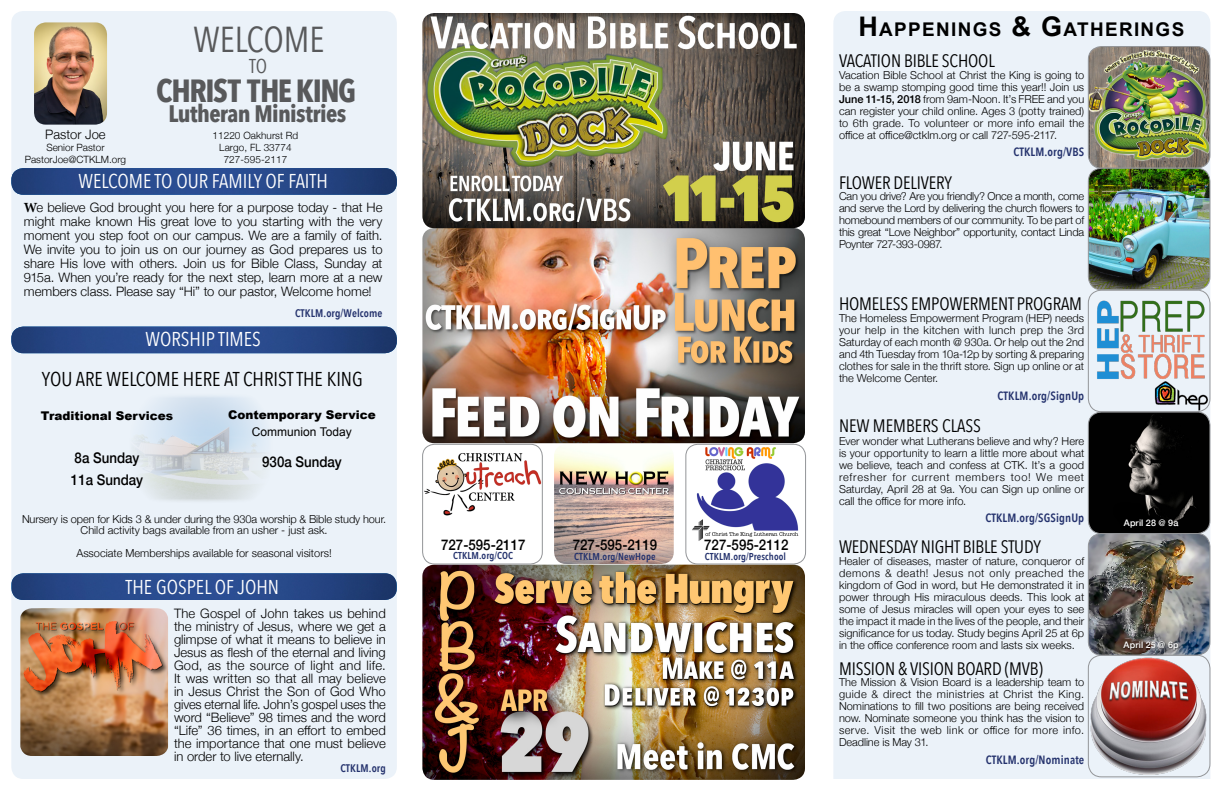
<style>
.page{position:relative;width:1224px;height:792px;background:#fff}
.page>*{position:absolute;margin:0;border:0;box-sizing:border-box;transform-origin:0 0}
.t1{font:36px "Avenir Next Condensed";color:#58595b}
.t2{font:700 32px "Avenir Next Condensed";letter-spacing:-.045em;color:#58595b}
.t3{font:700 23.8px "Avenir Next Condensed";letter-spacing:-.025em;color:#58595b}
.t4{font:20px "Avenir Next Condensed";color:#fff}
.t5{font:20px "Avenir Next Condensed";color:#000}
.t6{font:20px "Avenir Next Condensed";color:#58595b}
.t7{font:700 18.9px "Arial";letter-spacing:.07em;color:#000}
.t8{font:18px "Avenir Next Condensed";letter-spacing:-.01em;color:#000}
.t9{font:500 14.7px/21.8px "Helvetica Neue";color:#000;scale:.9 1}
.t10{font:300 13px/13px "Helvetica Neue";color:#000;text-align:justify}
.t11{font:600 12px "Avenir Next Condensed";letter-spacing:.01em;color:#24326d}
.t12{font:900 12px "Arial";color:#000}
.t13{font:12px "Arial";color:#000}
.t14{font:300 11px/12px "Helvetica Neue";color:#000;text-align:justify}
.t15{font:600 11px "Avenir Next Condensed";letter-spacing:.01em;color:#24326d}
.t16{font:300 10px/12px "Helvetica Neue";letter-spacing:.005em;color:#000;text-align:center}
.t17{font:600 10px "Avenir Next Condensed";letter-spacing:.01em;color:#24326d}
.t18{font:500 9px "Helvetica Neue";letter-spacing:.015em;color:#fff}
.s1{font-family:"Minion Pro";font-weight:700;font-size:14px}
.s2{font-size:27px}
.s3{font-weight:500}
</style>
<div class="page">
<div style="left:833px;top:11px;width:377px;height:768px;background:#ebf2f9"></div>
<div style="left:11px;top:11px;width:386px;height:768px;background:#ebf2f9;border-radius:12px"></div>
<img style="left:135px;top:396px;width:129px;height:105px">
<img style="left:11px;top:168px;width:386px;height:27px">
<img style="left:11px;top:327px;width:386px;height:26px">
<img style="left:12px;top:573px;width:385px;height:27px">
<img style="left:422px;top:565px;width:383px;height:215px">
<img style="left:422px;top:13px;width:383px;height:430px">
<img style="left:690px;top:444px;width:109px;height:97px">
<div style="left:686px;top:444px;width:120px;height:120px;border:1px solid #939598;border-radius:12px"></div>
<img style="left:554px;top:447px;width:120px;height:117px">
<img style="left:424px;top:444px;width:118px;height:72px">
<div style="left:422px;top:444px;width:120px;height:120px;border:1px solid #939598;border-radius:12px"></div>
<img style="left:1088px;top:47px;width:122px;height:730px">
<div style="left:1088px;top:655px;width:122px;height:122px;border:1px solid #939598;border-radius:13px"></div>
<img style="left:34px;top:22px;width:73px;height:103px">
<div style="left:1088px;top:46px;width:122px;height:122px;border:1px solid #939598;border-radius:13px"></div>
<img style="left:20px;top:608px;width:148px;height:148px">
<div style="left:1088px;top:412px;width:122px;height:122px;border:1px solid #939598;border-radius:13px"></div>
<div style="left:1088px;top:168px;width:122px;height:122px;border:1px solid #939598;border-radius:13px"></div>
<div style="left:1088px;top:290px;width:122px;height:122px;border:1px solid #939598;border-radius:13px"></div>
<div style="left:1088px;top:533px;width:122px;height:122px;border:1px solid #939598;border-radius:13px"></div>
<div style="left:1123px;top:520px;width:57px;height:10px;background:#000"></div>
<div style="left:1123px;top:641px;width:57px;height:11px;background:#000;opacity:.6"></div>
<h1 class="t1" style="left:194px;top:9px;width:133px">WELCOME</h1>
<h3 class="t6" style="left:249px;top:49px;width:19px">TO</h3>
<p class="t10" style="left:45px;top:127px;width:62px">Pastor Joe</p>
<p class="t16" style="left:25px;top:140px;width:103px">Senior Pastor<br>PastorJoe@CTKLM.org</p>
<h2 class="t2" style="left:156px;top:71px;width:201px">CHRIST THE KING</h2>
<h3 class="t3" style="left:168px;top:99px;width:179px">Lutheran Ministries</h3>
<p class="t16" style="left:213px;top:128px;width:87px">11220 Oakhurst Rd<br>Largo, FL 33774<br>727-595-2117</p>
<h3 class="t4" style="left:79px;top:164px;width:251px">WELCOME TO OUR FAMILY OF FAITH</h3>
<p class="t10" style="left:24px;top:199px;width:360px;line-height:14px"><span class="s1">W</span>e believe God brought you here for a purpose today - that He might make known His great love to you starting with the very moment you step foot on our campus. We are a family of faith.<br>We invite you to join us on our journey as God prepares us to share His love with others. Join us for Bible Class, Sunday at 915a. When you’re ready for the next step, learn more at a new members class. Please say “Hi” to our pastor, Welcome home!</p>
<p class="t15" style="left:295px;top:304px;width:89px">CTKLM.org/Welcome</p>
<h3 class="t4" style="left:146px;top:322px;width:117px">WORSHIP TIMES</h3>
<h3 class="t5" style="left:42px;top:362px;width:323px">YOU ARE WELCOME HERE AT CHRIST THE KING</h3>
<p class="t12" style="left:41px;top:407px;width:134px">Traditional Services</p>
<h3 class="t9" style="left:71px;top:446px;width:82px">8a Sunday<br>11a Sunday</h3>
<p class="t12" style="left:228px;top:406px;width:149px">Contemporary Service</p>
<h3 class="t9" style="left:262px;top:450px;width:90px">930a Sunday</h3>
<p class="t13" style="left:252px;top:424px;width:101px">Communion Today</p>
<p class="t14" style="left:22px;top:512px;width:366px;line-height:11.2px;text-align:center">Nursery is open for Kids 3 &amp; under during the 930a worship &amp; Bible study hour.<br>Child activity bags available from an usher - just ask.</p>
<p class="t14" style="left:76px;top:546px;width:257px">Associate Memberships available for seasonal visitors!</p>
<h3 class="t4" style="left:126px;top:570px;width:155px">THE GOSPEL OF JOHN</h3>
<p class="t10" style="left:174px;top:605px;width:213px">The Gospel of John takes us behind the ministry of Jesus, where we get a glimpse of what it means to believe in Jesus as flesh of the eternal and living God, as the source of light and life.<br>It was written so that all may believe in Jesus Christ the Son of God Who gives eternal life. John’s gospel uses the word “Believe” 98 times and the word “Life” 36 times, in an effort to embed the importance that one must believe in order to live eternally.</p>
<p class="t15" style="left:340px;top:759px;width:47px">CTKLM.org</p>
<h3 class="t9" style="left:441px;top:533px;width:95px">727-595-2117</h3>
<p class="t17" style="left:453px;top:547px;width:61px">CTKLM.org/COC</p>
<h3 class="t9" style="left:573px;top:533px;width:95px">727-595-2119</h3>
<p class="t17" style="left:574px;top:548px;width:83px">CTKLM.org/NewHope</p>
<h3 class="t9" style="left:704px;top:533px;width:95px">727-595-2112</h3>
<p class="t17" style="left:705px;top:548px;width:83px">CTKLM.org/Preschool</p>
<h3 class="t7" style="left:858px;top:17px;width:327px"><span class="s2">H</span>APPENINGS <span class="s2">&amp; G</span>ATHERINGS</h3>
<h3 class="t8" style="left:839px;top:45px;width:157px">VACATION BIBLE SCHOOL</h3>
<p class="t14" style="left:839px;top:68px;width:247px">Vacation Bible School at Christ the King is going to be a swamp stomping good time this year!! Join us <span class="s3">June 11-15, 2018</span> from 9am-Noon. It’s FREE and you can register your child online. Ages 3 (potty trained) to 6th grade. To volunteer or more info email the office at office@ctklm.org or call 727-595-2117.</p>
<p class="t11" style="left:1013px;top:142px;width:72px">CTKLM.org/VBS</p>
<h3 class="t8" style="left:839px;top:167px;width:115px">FLOWER DELIVERY</h3>
<p class="t14" style="left:839px;top:190px;width:247px">Can you drive? Are you friendly? Once a month, come and serve the Lord by delivering the church flowers to homebound members of our community. To be part of this great “Love Neighbor” opportunity, contact Linda Poynter 727-393-0987.</p>
<h3 class="t8" style="left:839px;top:289px;width:245px">HOMELESS EMPOWERMENT PROGRAM</h3>
<p class="t14" style="left:839px;top:312px;width:247px">The Homeless Empowerment Program (HEP) needs your help in the kitchen with lunch prep the 3rd Saturday of each month @ 930a. Or help out the 2nd and 4th Tuesday from 10a-12p by sorting &amp; preparing clothes for sale in the thrift store. Sign up online or at the Welcome Center.</p>
<p class="t11" style="left:998px;top:386px;width:88px">CTKLM.org/SignUp</p>
<h3 class="t8" style="left:839px;top:411px;width:144px">NEW MEMBERS CLASS</h3>
<p class="t14" style="left:839px;top:434px;width:247px">Ever wonder what Lutherans believe and why? Here is your opportunity to learn a little more about what we believe, teach and confess at CTK. It’s a good refresher for current members too! We meet Saturday, April 28 at 9a. You can Sign up online or call the office for more info.</p>
<p class="t11" style="left:985px;top:507px;width:100px">CTKLM.org/SGSignUp</p>
<h3 class="t8" style="left:839px;top:532px;width:204px">WEDNESDAY NIGHT BIBLE STUDY</h3>
<p class="t14" style="left:839px;top:554px;width:247px">Healer of diseases, master of nature, conqueror of demons &amp; death! Jesus not only preached the kingdom of God in word, but He demonstrated it in power through His miraculous deeds. This look at some of Jesus miracles will open your eyes to see the impact it made in the lives of the people, and their significance for us today. Study begins April 25 at 6p in the office conference room and lasts six weeks.</p>
<h3 class="t8" style="left:839px;top:653px;width:205px">MISSION &amp; VISION BOARD (MVB)</h3>
<p class="t14" style="left:839px;top:676px;width:247px">The Mission &amp; Vision Board is a leadership team to guide &amp; direct the ministries at Christ the King.<br>Nominations to fill two positions are being received now. Nominate someone you think has the vision to serve. Visit the web link or office for more info.<br>Deadline is May 31.</p>
<p class="t11" style="left:986px;top:750px;width:100px">CTKLM.org/Nominate</p>
<p class="t18" style="left:1124px;top:516px;width:56px">April 28 @ 9a</p>
<p class="t18" style="left:1124px;top:637px;width:57px">April 25 @ 6p</p>
</div>
